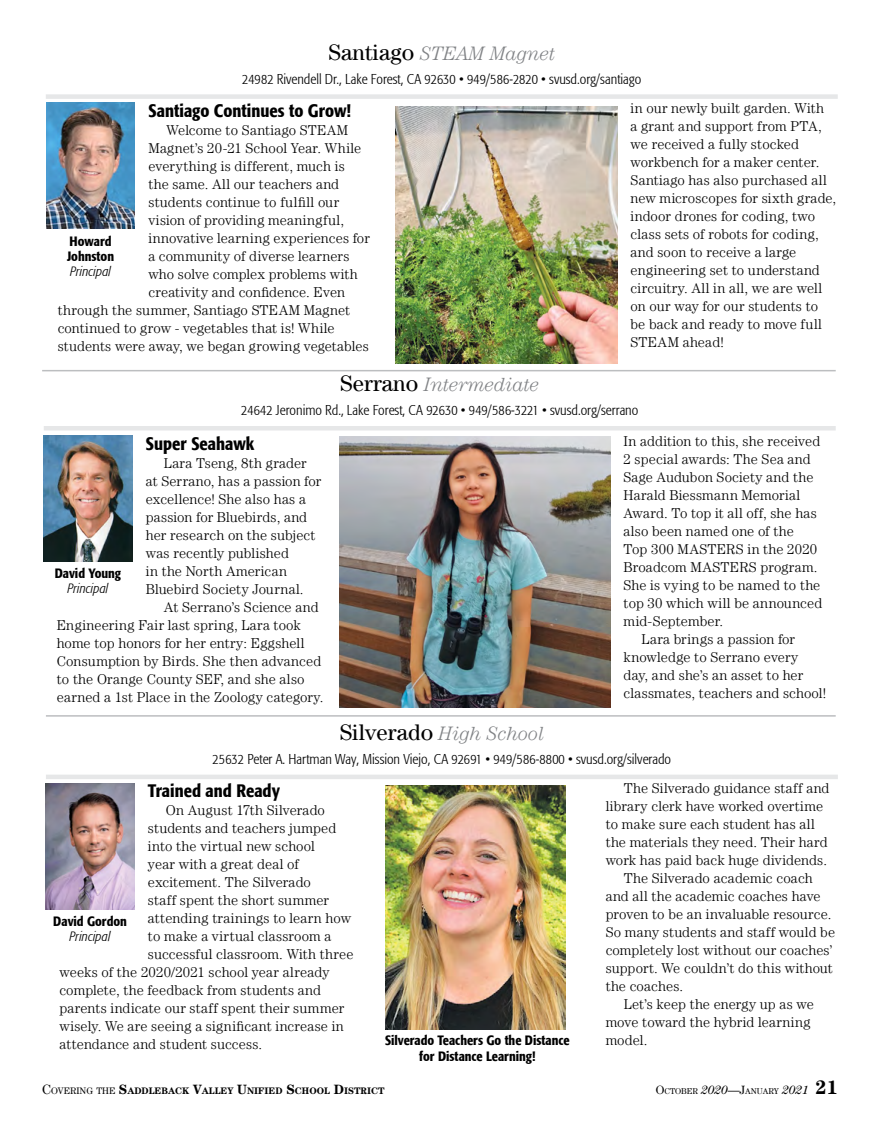
<style>
.page{position:relative;width:878px;height:1121px;background:#fff}
.page>*{position:absolute;margin:0;border:0;box-sizing:border-box;transform-origin:0 0}
.t1{font:italic 300 19.5px "Century LT";letter-spacing:-.005em;color:#808285}
.t2{font:500 condensed 18px "Formata";color:#000}
.t3{font:300 14.25px/18px "Century LT";letter-spacing:.01em;color:#000}
.t4{font:300 condensed 14.25px "Formata";color:#000}
.t5{font:300 14.25px "Century LT";letter-spacing:.03em;color:#000}
.t6{font:500 condensed 13.5px/15px "Formata";color:#000}
.t7{font:italic 300 condensed 13.5px "Formata";letter-spacing:.005em;color:#000}
.t8{font:700 9.45px "Century LT";color:#000}
.t9{font:8.4px "Century LT";color:#000}
.s1{font-weight:400;font-style:normal;font-size:22.5px;color:#000}
.s2{font-weight:400;font-size:13.5px}
.s3{font-weight:400}
.s4{font-size:13.5px}
.s5{font-size:12px}
.s6{font-style:italic;font-size:12px}
.s7{font-weight:700;font-size:19.5px}
</style>
<div class="page">
<div style="left:46px;top:94px;width:791px;height:5px;background:#e6e7e8"></div>
<img style="left:46px;top:103px;width:89px;height:125px">
<img style="left:395px;top:106px;width:222px;height:258px">
<img style="left:44px;top:435px;width:88px;height:126px">
<hr style="left:44px;top:426px;width:791px;height:4px;background:#e6e7e8">
<img style="left:340px;top:436px;width:270px;height:271px">
<img style="left:46px;top:783px;width:88px;height:126px">
<div style="left:46px;top:774px;width:791px;height:5px;background:#e6e7e8"></div>
<img style="left:386px;top:785px;width:180px;height:245px">
<hr style="left:42px;top:370px;width:793px;height:1px;background:#bcbec0">
<hr style="left:46px;top:715px;width:789px;height:1px;background:#bcbec0">
<h1 class="t1" style="left:328px;top:42px;width:228px"><span class="s1">Santiago</span> STEAM Magnet</h1>
<p class="t4" style="left:242px;top:70px;width:401px">24982 Rivendell Dr., Lake Forest, CA 92630 • 949/586-2820 • svusd.org/santiago</p>
<p class="t2" style="left:148px;top:100px;width:204px">Santiago Continues to Grow!</p>
<p class="t3" style="left:166px;top:121px;width:183px">Welcome to Santiago STEAM</p>
<p class="t3" style="left:148px;top:139px;width:214px">Magnet’s 20-21 School Year. While</p>
<p class="t3" style="left:148px;top:157px;width:198px">everything is different, much is</p>
<p class="t3" style="left:148px;top:175px;width:192px">the same. All our teachers and</p>
<p class="t3" style="left:148px;top:193px;width:192px">students continue to fulfill our</p>
<p class="t5" style="left:148px;top:212px;width:197px">vision of providing meaningful,</p>
<p class="t3" style="left:148px;top:229px;width:223px">innovative learning experiences for</p>
<p class="t3" style="left:148px;top:247px;width:202px">a community of diverse learners</p>
<p class="t3" style="left:148px;top:265px;width:211px">who solve complex problems with</p>
<p class="t3" style="left:148px;top:283px;width:198px">creativity and confidence. Even</p>
<p class="t3" style="left:58px;top:301px;width:294px">through the summer, Santiago STEAM Magnet</p>
<p class="t3" style="left:58px;top:319px;width:278px">continued to grow - vegetables that is! While</p>
<p class="t3" style="left:58px;top:337px;width:313px">students were away, we began growing vegetables</p>
<p class="t6" style="left:67px;top:234px;width:48px">Howard<br>Johnston</p>
<p class="t7" style="left:70px;top:264px;width:42px">Principal</p>
<p class="t3" style="left:630px;top:99px;width:207px">in our newly built garden. With<br>a grant and support from PTA, we received a fully stocked workbench for a maker center.<br>Santiago has also purchased all new microscopes for sixth grade, indoor drones for coding, two class sets of robots for coding, and soon to receive a large engineering set to understand circuitry. All in all, we are well on our way for our students to be back and ready to move full<br>STEAM ahead!</p>
<h1 class="t1" style="left:340px;top:373px;width:201px"><span class="s1">Serrano</span> Intermediate</h1>
<p class="t4" style="left:241px;top:402px;width:399px">24642 Jeronimo Rd., Lake Forest, CA 92630 • 949/586-3221 • svusd.org/serrano</p>
<p class="t2" style="left:146px;top:433px;width:110px">Super Seahawk</p>
<p class="t3" style="left:146px;top:454px;width:177px;text-indent:18px">Lara Tseng, 8th grader at Serrano, has a passion for excellence! She also has a passion for Bluebirds, and her research on the subject was recently published<br>in the North American<br>Bluebird Society Journal.</p>
<p class="t3" style="left:57px;top:598px;width:268px;text-indent:107px">At Serrano’s Science and Engineering Fair last spring, Lara took home top honors for her entry: Eggshell Consumption by Birds. She then advanced to the Orange County SEF, and she also earned a 1st Place in the Zoology category.</p>
<p class="t6" style="left:55px;top:566px;width:68px">David Young</p>
<p class="t7" style="left:67px;top:581px;width:42px">Principal</p>
<p class="t3" style="left:623px;top:432px;width:198px">In addition to this, she received</p>
<p class="t3" style="left:623px;top:450px;width:189px">2 special awards: The Sea and</p>
<p class="t3" style="left:623px;top:468px;width:191px">Sage Audubon Society and the</p>
<p class="t3" style="left:623px;top:486px;width:178px">Harald Biessmann Memorial</p>
<p class="t3" style="left:623px;top:504px;width:195px">Award. To top it all off, she has</p>
<p class="t3" style="left:623px;top:522px;width:172px">also been named one of the</p>
<p class="t3" style="left:623px;top:540px;width:195px">Top 300 MASTERS in the 2020</p>
<p class="t3" style="left:623px;top:558px;width:195px">Broadcom MASTERS program.</p>
<p class="t3" style="left:623px;top:576px;width:198px">She is vying to be named to the</p>
<p class="t3" style="left:623px;top:594px;width:200px">top 30 which will be announced</p>
<p class="t3" style="left:623px;top:612px;width:101px">mid-September.</p>
<p class="t3" style="left:641px;top:630px;width:155px">Lara brings a passion for</p>
<p class="t3" style="left:623px;top:648px;width:176px">knowledge to Serrano every</p>
<p class="t3" style="left:623px;top:666px;width:181px">day, and she’s an asset to her</p>
<p class="t3" style="left:623px;top:684px;width:204px">classmates, teachers and school!</p>
<h1 class="t1" style="left:340px;top:722px;width:206px"><span class="s1">Silverado</span> High School</h1>
<p class="t4" style="left:213px;top:750px;width:460px">25632 Peter A. Hartman Way, Mission Viejo, CA 92691 • 949/586-8800 • svusd.org/silverado</p>
<p class="t2" style="left:148px;top:779px;width:133px">Trained and Ready</p>
<p class="t3" style="left:166px;top:800px;width:160px">On August 17th Silverado</p>
<p class="t3" style="left:148px;top:818px;width:190px">students and teachers jumped</p>
<p class="t3" style="left:148px;top:836px;width:168px">into the virtual new school</p>
<p class="t3" style="left:148px;top:854px;width:152px">year with a great deal of</p>
<p class="t3" style="left:148px;top:872px;width:165px">excitement. The Silverado</p>
<p class="t3" style="left:148px;top:890px;width:183px">staff spent the short summer</p>
<p class="t3" style="left:148px;top:908px;width:205px">attending trainings to learn how</p>
<p class="t3" style="left:148px;top:926px;width:185px">to make a virtual classroom a</p>
<p class="t3" style="left:148px;top:944px;width:207px">successful classroom. With three</p>
<p class="t3" style="left:59px;top:962px;width:272px">weeks of the 2020/2021 school year already</p>
<p class="t3" style="left:59px;top:980px;width:263px">complete, the feedback from students and</p>
<p class="t3" style="left:59px;top:998px;width:286px">parents indicate our staff spent their summer</p>
<p class="t3" style="left:59px;top:1016px;width:286px">wisely. We are seeing a significant increase in</p>
<p class="t3" style="left:59px;top:1034px;width:204px">attendance and student success.</p>
<p class="t6" style="left:53px;top:914px;width:75px">David Gordon</p>
<p class="t7" style="left:70px;top:928px;width:42px">Principal</p>
<p class="t6" style="left:385px;top:1031px;width:186px;line-height:16.5px;text-align:center">Silverado Teachers Go the Distance for Distance Learning!</p>
<p class="t3" style="left:623px;top:778px;width:207px">The Silverado guidance staff and</p>
<p class="t3" style="left:605px;top:796px;width:219px">library clerk have worked overtime</p>
<p class="t3" style="left:605px;top:814px;width:210px">to make sure each student has all</p>
<p class="t3" style="left:605px;top:832px;width:224px">the materials they need. Their hard</p>
<p class="t3" style="left:605px;top:850px;width:223px">work has paid back huge dividends.</p>
<p class="t3" style="left:623px;top:868px;width:191px">The Silverado academic coach</p>
<p class="t3" style="left:605px;top:886px;width:216px">and all the academic coaches have</p>
<p class="t3" style="left:605px;top:904px;width:227px">proven to be an invaluable resource.</p>
<p class="t3" style="left:605px;top:922px;width:231px">So many students and staff would be</p>
<p class="t3" style="left:605px;top:940px;width:228px">completely lost without our coaches’</p>
<p class="t3" style="left:605px;top:958px;width:229px">support. We couldn’t do this without</p>
<p class="t3" style="left:605px;top:976px;width:79px">the coaches.</p>
<p class="t3" style="left:623px;top:994px;width:192px">Let’s keep the energy up as we</p>
<p class="t3" style="left:605px;top:1012px;width:206px">move toward the hybrid learning</p>
<p class="t3" style="left:605px;top:1030px;width:43px">model.</p>
<p class="t8" style="left:42px;top:1085px;width:344px"><span class="s2">C</span><span class="s3">OVERING THE</span> <span class="s4">S</span>ADDLEBACK <span class="s4">V</span>ALLEY <span class="s4">U</span>NIFIED <span class="s4">S</span>CHOOL <span class="s4">D</span>ISTRICT</p>
<p class="t9" style="left:655px;top:1086px;width:183px"><span class="s5">O</span>CTOBER <span class="s6">2020</span><span class="s5">—J</span>ANUARY <span class="s6">2021</span> <span class="s7">21</span></p>
</div>
